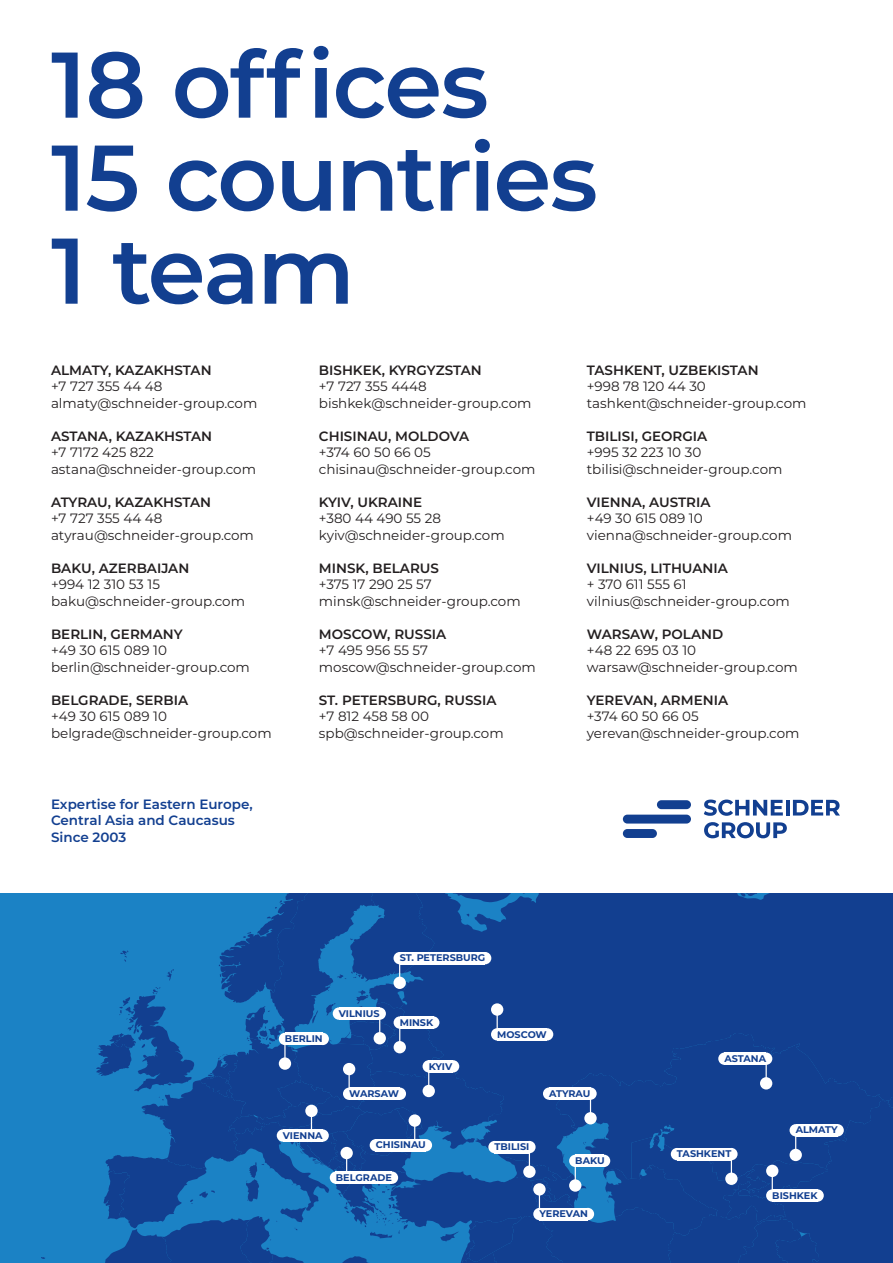
<style>
.page{position:relative;width:893px;height:1263px;background:#fff}
.page>*{position:absolute;margin:0;border:0;box-sizing:border-box;transform-origin:0 0}
.t1{font:600 93px/93px "Montserrat";letter-spacing:-.025em;color:#123f90}
.t2{font:13.5px/16.5px "Montserrat";color:#231f20}
.t3{font:600 13.5px "Montserrat";color:#231f20}
.t4{font:600 13.5px/16.5px "Montserrat";color:#123f90}
.t5{font:700 9.6px "Montserrat";color:#123f90}
</style>
<div class="page">
<div style="left:0;top:893px;width:893px;height:370px;background:#1b82c5"></div>
<svg style="left:704px;top:799px;width:79px;height:17px"></svg>
<hr style="left:786px;top:800px;width:3px;height:15px;background:#123f90">
<svg style="left:793px;top:800px;width:47px;height:15px"></svg>
<svg style="left:704px;top:822px;width:83px;height:16px"></svg>
<div style="left:657px;top:800px;width:34px;height:9px;background:#123f90;border-radius:4px"></div>
<div style="left:623px;top:815px;width:68px;height:8px;background:#123f90;border-radius:4px"></div>
<div style="left:623px;top:829px;width:34px;height:9px;background:#123f90;border-radius:4px"></div>
<svg style="left:41px;top:893px;width:852px;height:370px"></svg>
<h1 class="t1" style="left:51px;top:34px;width:548px">18 offices<br>15 countries<br>1 team</h1>
<p class="t3" style="left:51px;top:360px;width:162px">ALMATY, KAZAKHSTAN</p>
<p class="t2" style="left:51px;top:378px;width:208px">+7 727 355 44 48 almaty@schneider-group.com</p>
<p class="t3" style="left:51px;top:426px;width:163px">ASTANA, KAZAKHSTAN</p>
<p class="t2" style="left:51px;top:444px;width:207px">+7 7172 425 822 astana@schneider-group.com</p>
<p class="t3" style="left:51px;top:492px;width:162px">ATYRAU, KAZAKHSTAN</p>
<p class="t2" style="left:51px;top:510px;width:204px">+7 727 355 44 48 atyrau@schneider-group.com</p>
<p class="t3" style="left:51px;top:558px;width:140px">BAKU, AZERBAIJAN</p>
<p class="t2" style="left:51px;top:576px;width:196px">+994 12 310 53 15 baku@schneider-group.com</p>
<p class="t3" style="left:51px;top:624px;width:133px">BERLIN, GERMANY</p>
<p class="t2" style="left:51px;top:642px;width:200px">+49 30 615 089 10 berlin@schneider-group.com</p>
<p class="t3" style="left:51px;top:690px;width:139px">BELGRADE, SERBIA</p>
<p class="t2" style="left:51px;top:708px;width:222px">+49 30 615 089 10 belgrade@schneider-group.com</p>
<p class="t4" style="left:51px;top:795px;width:203px">Expertise for Eastern Europe,<br>Central Asia and Caucasus<br>Since 2003</p>
<p class="t3" style="left:319px;top:360px;width:164px">BISHKEK, KYRGYZSTAN</p>
<p class="t2" style="left:319px;top:378px;width:214px">+7 727 355 4448 bishkek@schneider-group.com</p>
<p class="t3" style="left:319px;top:426px;width:152px">CHISINAU, MOLDOVA</p>
<p class="t2" style="left:319px;top:444px;width:218px">+374 60 50 66 05 chisinau@schneider-group.com</p>
<p class="t3" style="left:319px;top:492px;width:105px">KYIV, UKRAINE</p>
<p class="t2" style="left:319px;top:510px;width:187px">+380 44 490 55 28 kyiv@schneider-group.com</p>
<p class="t3" style="left:319px;top:558px;width:122px">MINSK, BELARUS</p>
<p class="t2" style="left:319px;top:576px;width:203px">+375 17 290 25 57 minsk@schneider-group.com</p>
<p class="t3" style="left:319px;top:624px;width:129px">MOSCOW, RUSSIA</p>
<p class="t2" style="left:319px;top:642px;width:218px">+7 495 956 55 57 moscow@schneider-group.com</p>
<p class="t3" style="left:319px;top:690px;width:179px">ST. PETERSBURG, RUSSIA</p>
<p class="t2" style="left:319px;top:708px;width:186px">+7 812 458 58 00 spb@schneider-group.com</p>
<p class="t3" style="left:587px;top:360px;width:173px">TASHKENT, UZBEKISTAN</p>
<p class="t2" style="left:587px;top:378px;width:221px">+998 78 120 44 30 tashkent@schneider-group.com</p>
<p class="t3" style="left:587px;top:426px;width:122px">TBILISI, GEORGIA</p>
<p class="t2" style="left:587px;top:444px;width:197px">+995 32 223 10 30 tbilisi@schneider-group.com</p>
<p class="t3" style="left:587px;top:492px;width:125px">VIENNA, AUSTRIA</p>
<p class="t2" style="left:587px;top:510px;width:207px">+49 30 615 089 10 vienna@schneider-group.com</p>
<p class="t3" style="left:587px;top:558px;width:143px">VILNIUS, LITHUANIA</p>
<p class="t2" style="left:587px;top:576px;width:204px">+ 370 611 555 61 vilnius@schneider-group.com</p>
<p class="t3" style="left:587px;top:624px;width:138px">WARSAW, POLAND</p>
<p class="t2" style="left:587px;top:642px;width:213px">+48 22 695 03 10 warsaw@schneider-group.com</p>
<p class="t3" style="left:587px;top:690px;width:143px">YEREVAN, ARMENIA</p>
<p class="t2" style="left:587px;top:708px;width:214px">+374 60 50 66 05 yerevan@schneider-group.com</p>
<p class="t5" style="left:400px;top:951px;width:87px">ST. PETERSBURG</p>
<p class="t5" style="left:285px;top:1032px;width:39px">BERLIN</p>
<p class="t5" style="left:283px;top:1128px;width:41px">VIENNA</p>
<p class="t5" style="left:339px;top:1006px;width:42px">VILNIUS</p>
<p class="t5" style="left:400px;top:1015px;width:35px">MINSK</p>
<p class="t5" style="left:429px;top:1059px;width:25px">KYIV</p>
<p class="t5" style="left:349px;top:1086px;width:51px">WARSAW</p>
<p class="t5" style="left:376px;top:1138px;width:52px">CHISINAU</p>
<p class="t5" style="left:336px;top:1170px;width:58px">BELGRADE</p>
<p class="t5" style="left:497px;top:1027px;width:51px">MOSCOW</p>
<p class="t5" style="left:549px;top:1086px;width:43px">ATYRAU</p>
<p class="t5" style="left:494px;top:1140px;width:36px">TBILISI</p>
<p class="t5" style="left:575px;top:1154px;width:31px">BAKU</p>
<p class="t5" style="left:539px;top:1207px;width:50px">YEREVAN</p>
<p class="t5" style="left:724px;top:1051px;width:43px">ASTANA</p>
<p class="t5" style="left:677px;top:1147px;width:56px">TASHKENT</p>
<p class="t5" style="left:796px;top:1123px;width:43px">ALMATY</p>
<p class="t5" style="left:772px;top:1188px;width:47px">BISHKEK</p>
</div>
